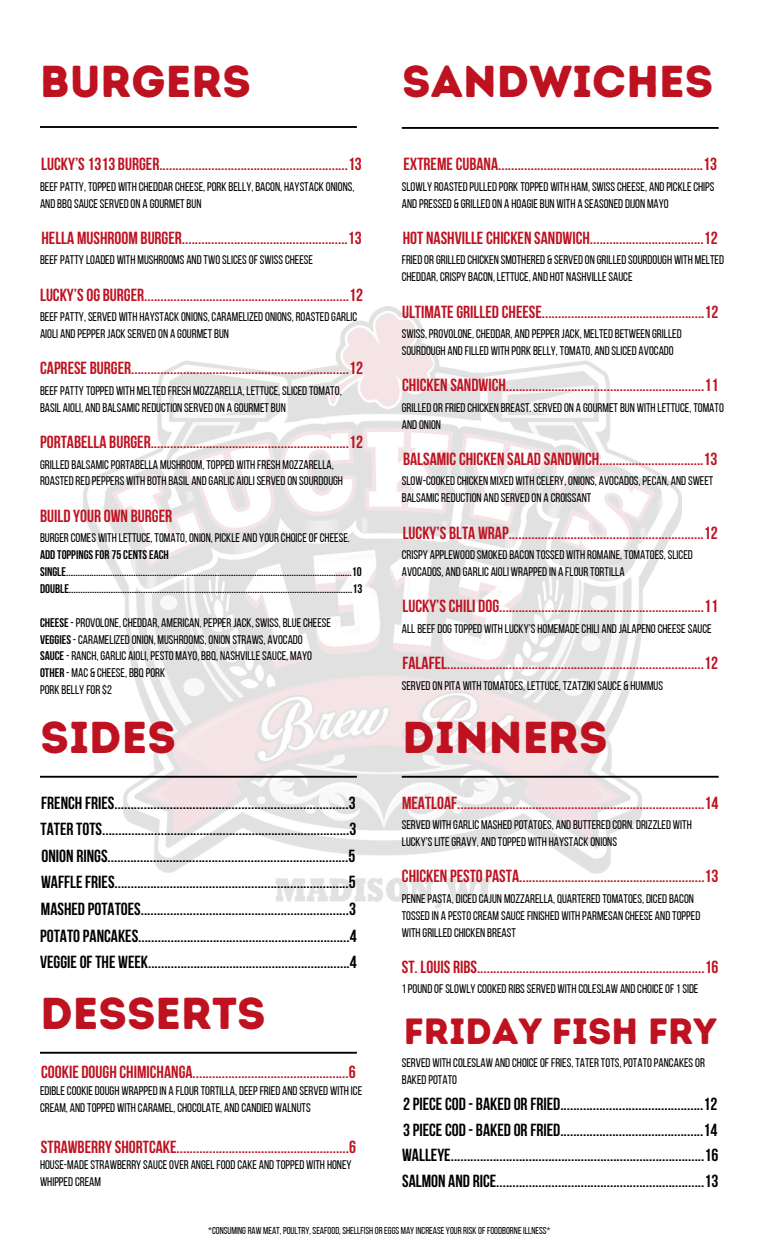
<style>
.page{position:relative;width:765px;height:1260px;background:#fff}
.page>*{position:absolute;margin:0;border:0;box-sizing:border-box;transform-origin:0 0}
.t1{font:44.75px "Intro Rust Base";color:#bf1221}
.t2{font:36.5px "Intro Rust Base";color:#bf1221}
.t3{font:700 17.5px "Bebas Neue";color:#bf1221}
.t4{font:700 17.5px "Bebas Neue";color:#000}
.t5{font:12.5px/16.9px "Bebas Neue";color:#000}
.t6{font:700 12.5px/16.9px "Bebas Neue";color:#000}
.t7{font:10px "Bebas Neue";color:#000}
.s1{font-weight:400}
.s2{font-weight:700}
</style>
<div class="page">
<img style="left:83px;top:307px;width:599px;height:602px">
<hr style="left:40px;top:126px;width:317px;height:2px;background:#000">
<hr style="left:40px;top:776px;width:317px;height:2px;background:#000">
<hr style="left:402px;top:127px;width:317px;height:2px;background:#000">
<hr style="left:40px;top:1052px;width:317px;height:2px;background:#000">
<hr style="left:402px;top:776px;width:317px;height:2px;background:#000">
<h1 class="t1" style="left:40px;top:55px;width:212px">BURGERS</h1>
<h1 class="t3" style="left:41px;top:157px;width:322px">LUCKY’S1313 BURGER..........................................................13</h1>
<h3 class="t5" style="left:40px;top:179px;width:316px">BEEFPATTY, TOPPED WITH CHEDDARCHEESE, PORK BELLY, BACON, HAYSTACK ONIONS,<br>ANDBBQ SAUCESERVEDON A GOURMETBUN</h3>
<h4 class="t3" style="left:41px;top:231px;width:322px">HELLA MUSHROOM BURGER...................................................13</h4>
<h3 class="t5" style="left:40px;top:253px;width:275px">BEEFPATTY LOADED WITH MUSHROOMS ANDTWOSLICESOFSWISSCHEESE</h3>
<h4 class="t3" style="left:40px;top:288px;width:324px">LUCKY’SOG BURGER...............................................................12</h4>
<h3 class="t5" style="left:40px;top:310px;width:319px">BEEFPATTY, SERVED WITH HAYSTACK ONIONS, CARAMELIZEDONIONS, ROASTEDGARLIC<br>AIOLI ANDPEPPERJACK SERVEDON A GOURMETBUN</h3>
<h3 class="t3" style="left:40px;top:361px;width:324px">CAPRESE BURGER...................................................................12</h3>
<h3 class="t5" style="left:40px;top:383px;width:303px">BEEFPATTY TOPPED WITH MELTEDFRESH MOZZARELLA, LETTUCE, SLICEDTOMATO,<br>BASIL AIOLI, ANDBALSAMICREDUCTION SERVEDON A GOURMETBUN</h3>
<h3 class="t3" style="left:40px;top:435px;width:324px">PORTABELLA BURGER.............................................................12</h3>
<h4 class="t5" style="left:40px;top:457px;width:305px">GRILLEDBALSAMICPORTABELLA MUSHROOM, TOPPED WITH FRESH MOZZARELLA,<br>ROASTEDREDPEPPERS WITH BOTH BASIL ANDGARLIC AIOLI SERVEDON SOURDOUGH</h4>
<h4 class="t3" style="left:40px;top:509px;width:134px">BUILD YOUR OWN BURGER</h4>
<h4 class="t6" style="left:40px;top:531px;width:324px"><span class="s1">BURGERCOMES WITH LETTUCE, TOMATO, ONION, PICKLE AND YOURCHOICEOFCHEESE.<br></span>ADD TOPPINGSFOR 75CENTSEACH SINGLE...........................................................................................................................10<br>DOUBLE..........................................................................................................................13</h4>
<h3 class="t5" style="left:40px;top:615px;width:293px"><span class="s2">CHEESE</span> -PROVOLONE, CHEDDAR, AMERICAN, PEPPERJACK, SWISS, BLUECHEESE <span class="s2">VEGGIES</span> -CARAMELIZEDONION, MUSHROOMS, ONION STRAWS, AVOCADO<br><span class="s2">SAUCE</span> -RANCH, GARLIC AIOLI, PESTO MAYO, BBQ, NASHVILLESAUCE, MAYO <span class="s2">OTHER</span> - MAC &amp; CHEESE, BBQ PORK<br>PORK BELLY FOR$2</h3>
<h3 class="t1" style="left:41px;top:711px;width:137px">SIDES</h3>
<p class="t4" style="left:41px;top:796px;width:316px">FRENCH FRIES........................................................................3</p>
<h4 class="t4" style="left:41px;top:822px;width:317px">TATER TOTS............................................................................3</h4>
<h3 class="t4" style="left:42px;top:849px;width:315px">ONION RINGS..........................................................................5</h3>
<h3 class="t4" style="left:41px;top:875px;width:316px">WAFFLEFRIES........................................................................5</h3>
<h4 class="t4" style="left:41px;top:902px;width:317px">MASHED POTATOES................................................................3</h4>
<h4 class="t4" style="left:40px;top:928px;width:318px">POTATOPANCAKES.................................................................4</h4>
<h3 class="t4" style="left:40px;top:955px;width:318px">VEGGIEOFTHE WEEK..............................................................4</h3>
<h3 class="t1" style="left:40px;top:987px;width:227px">DESSERTS</h3>
<h4 class="t3" style="left:41px;top:1065px;width:316px">COOKIE DOUGH CHIMICHANGA................................................6</h4>
<h4 class="t5" style="left:40px;top:1083px;width:324px">EDIBLECOOKIEDOUGH WRAPPEDIN A FLOURTORTILLA, DEEPFRIED ANDSERVED WITH ICE<br>CREAM, ANDTOPPED WITH CARAMEL, CHOCOLATE, ANDCANDIED WALNUTS</h4>
<h4 class="t3" style="left:41px;top:1140px;width:317px">STRAWBERRYSHORTCAKE.....................................................6</h4>
<h3 class="t5" style="left:40px;top:1158px;width:313px">HOUSE-MADESTRAWBERRY SAUCEOVER ANGELFOODCAKE ANDTOPPED WITH HONEY<br>WHIPPEDCREAM</h3>
<h1 class="t1" style="left:402px;top:55px;width:313px">SANDWICHES</h1>
<h4 class="t3" style="left:403px;top:157px;width:315px">EXTREMECUBANA...............................................................13</h4>
<h4 class="t5" style="left:402px;top:179px;width:314px">SLOWLY ROASTEDPULLEDPORK TOPPED WITH HAM, SWISSCHEESE, ANDPICKLECHIPS<br>ANDPRESSED &amp; GRILLEDON A HOAGIEBUN WITH A SEASONEDDIJON MAYO</h4>
<h4 class="t3" style="left:403px;top:231px;width:316px">HOT NASHVILLECHICKEN SANDWICH...................................12</h4>
<h3 class="t5" style="left:402px;top:253px;width:324px">FRIEDORGRILLEDCHICKEN SMOTHERED &amp; SERVEDON GRILLEDSOURDOUGH WITH MELTED<br>CHEDDAR, CRISPY BACON, LETTUCE, AND HOT NASHVILLESAUCE</h3>
<h4 class="t3" style="left:402px;top:305px;width:318px">ULTIMATEGRILLED CHEESE..................................................12</h4>
<h1 class="t5" style="left:402px;top:327px;width:281px">SWISS, PROVOLONE, CHEDDAR, ANDPEPPERJACK, MELTEDBETWEEN GRILLED<br>SOURDOUGH ANDFILLED WITH PORK BELLY, TOMATO, ANDSLICED AVOCADO</h1>
<h3 class="t3" style="left:402px;top:378px;width:318px">CHICKEN SANDWICH.............................................................11</h3>
<h3 class="t5" style="left:402px;top:400px;width:324px">GRILLEDORFRIEDCHICKEN BREAST. SERVEDON A GOURMETBUN WITH LETTUCE, TOMATO<br>ANDONION</h3>
<h4 class="t3" style="left:403px;top:452px;width:316px">BALSAMICCHICKEN SALAD SANDWICH................................13</h4>
<h3 class="t5" style="left:402px;top:474px;width:313px">SLOW-COOKEDCHICKEN MIXED WITH CELERY, ONIONS, AVOCADOS, PECAN, ANDSWEET<br>BALSAMICREDUCTION ANDSERVEDON A CROISSANT</h3>
<h3 class="t3" style="left:403px;top:526px;width:317px">LUCKY’S BLTA WRAP............................................................12</h3>
<h3 class="t5" style="left:402px;top:548px;width:293px">CRISPY APPLEWOODSMOKEDBACON TOSSED WITH ROMAINE, TOMATOES, SLICED<br>AVOCADOS, ANDGARLIC AIOLI WRAPPEDIN A FLOURTORTILLA</h3>
<h3 class="t3" style="left:402px;top:599px;width:317px">LUCKY’SCHILI DOG...............................................................11</h3>
<h4 class="t5" style="left:402px;top:621px;width:311px">ALLBEEFDOGTOPPED WITH LUCKY’S HOMEMADECHILI ANDJALAPENOCHEESESAUCE</h4>
<h3 class="t3" style="left:403px;top:656px;width:317px">FALAFEL...............................................................................12</h3>
<h3 class="t5" style="left:402px;top:678px;width:263px">SERVEDON PITA WITH TOMATOES, LETTUCE, TZATZIKI SAUCE &amp; HUMMUS</h3>
<h3 class="t1" style="left:402px;top:711px;width:207px">DINNERS</h3>
<h3 class="t3" style="left:402px;top:796px;width:318px">MEATLOAF............................................................................14</h3>
<h1 class="t5" style="left:402px;top:818px;width:292px">SERVED WITH GARLIC MASHEDPOTATOES, ANDBUTTEREDCORN. DRIZZLED WITH<br>LUCKY’SLITEGRAVY, ANDTOPPED WITH HAYSTACK ONIONS</h1>
<h4 class="t3" style="left:402px;top:869px;width:318px">CHICKEN PESTOPASTA.........................................................13</h4>
<h2 class="t5" style="left:402px;top:891px;width:300px">PENNEPASTA, DICEDCAJUN MOZZARELLA, QUARTEREDTOMATOES, DICEDBACON<br>TOSSEDIN A PESTOCREAM SAUCEFINISHED WITH PARMESAN CHEESE ANDTOPPED<br>WITH GRILLEDCHICKEN BREAST</h2>
<h4 class="t3" style="left:402px;top:960px;width:318px">ST.LOUIS RIBS......................................................................16</h4>
<h4 class="t5" style="left:402px;top:982px;width:298px">1POUNDOFSLOWLY COOKEDRIBSSERVED WITH COLESLAW ANDCHOICEOF1SIDE</h4>
<h3 class="t2" style="left:404px;top:1010px;width:314px">FRIDAY FISH FRY</h3>
<h4 class="t5" style="left:402px;top:1056px;width:305px">SERVED WITH COLESLAW ANDCHOICEOFFRIES, TATERTOTS, POTATOPANCAKESOR<br>BAKEDPOTATO</h4>
<h3 class="t4" style="left:403px;top:1123px;width:316px">3PIECECOD - BAKED OR FRIED............................................14</h3>
<h3 class="t4" style="left:402px;top:1148px;width:318px">WALLEYE..............................................................................16</h3>
<h3 class="t4" style="left:403px;top:1097px;width:316px">2PIECECOD - BAKED OR FRIED............................................12</h3>
<h3 class="t4" style="left:402px;top:1174px;width:318px">SALMON AND RICE................................................................13</h3>
<h3 class="t7" style="left:208px;top:1227px;width:344px">*CONSUMING RAW MEAT,POULTRY,SEAFOOD, SHELLFISH OREGGS MAY INCREASE YOURRISK OFFOODBORNE ILLNESS*</h3>
</div>
